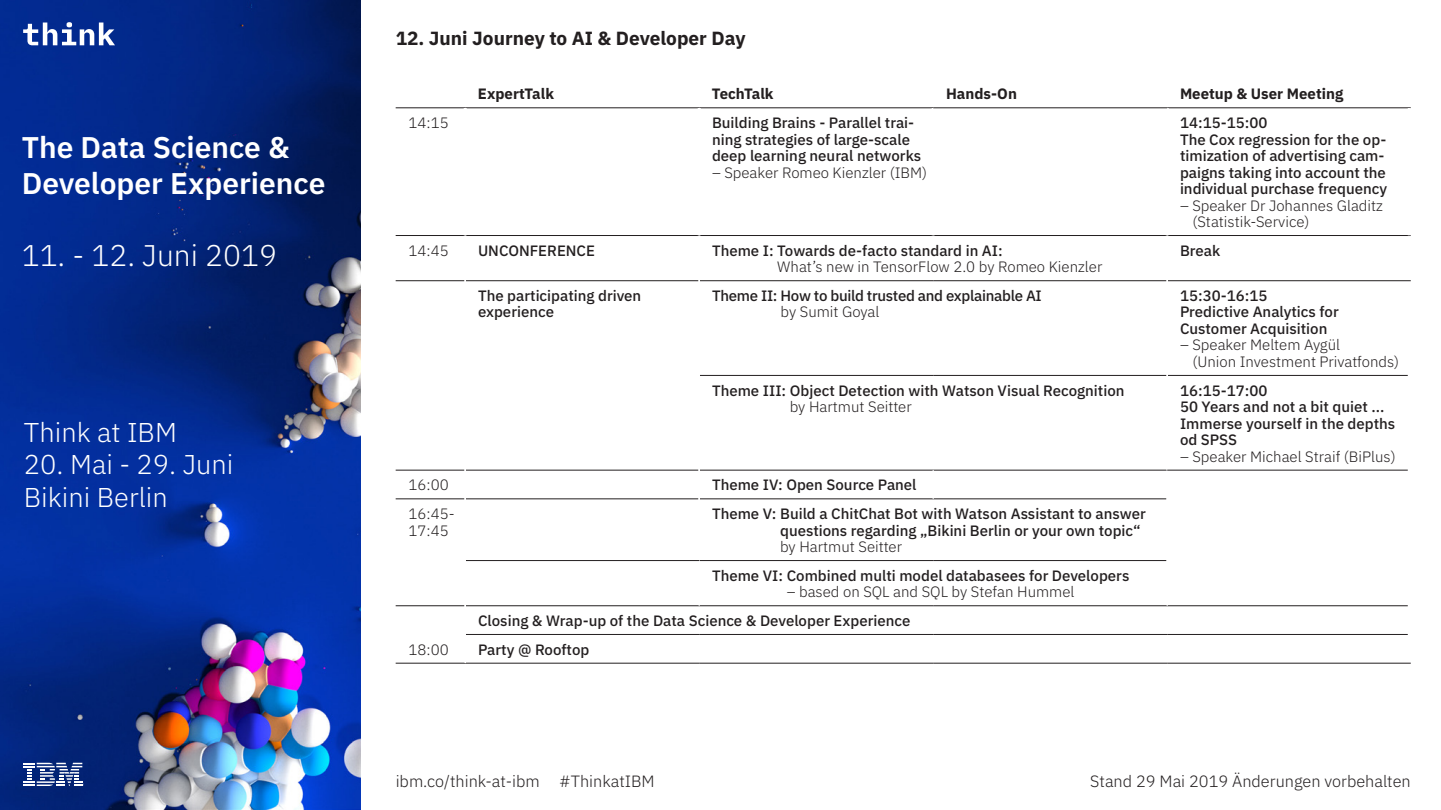
<style>
.page{position:relative;width:1441px;height:810px;background:#fff}
.page>*{position:absolute;margin:0;border:0;box-sizing:border-box;transform-origin:0 0}
.t1{font:600 30px/35.8px "IBM Plex Sans";color:#fff}
.t2{font:300 30px "IBM Plex Sans";color:#fff}
.t3{font:300 27.15px/32.7px "IBM Plex Sans";color:#fff}
.t4{font:700 19.05px "IBM Plex Sans";color:#231f20}
.t5{font:300 16.35px "IBM Plex Sans";color:#231f20}
.t6{font:500 15px/16.5px "IBM Plex Sans";color:#231f20}
.t7{font:300 15px/16.5px "IBM Plex Sans";color:#231f20}
.t8{font:700 15px "IBM Plex Sans";color:#231f20}
.t9{font:500 15px "IBM Plex Sans";letter-spacing:-.02em;color:#231f20}
</style>
<div class="page">
<img style="left:0;top:0;width:360px;height:810px">
<svg style="left:23px;top:22px;width:92px;height:23px"></svg>
<svg style="left:24px;top:763px;width:58px;height:23px"></svg>
<hr style="left:395px;top:108px;width:70px;height:1px;background:#231f20">
<hr style="left:465px;top:108px;width:234px;height:1px;background:#231f20">
<hr style="left:699px;top:108px;width:234px;height:1px;background:#231f20">
<hr style="left:1167px;top:108px;width:243px;height:1px;background:#231f20">
<hr style="left:395px;top:235px;width:70px;height:1px;background:#231f20">
<hr style="left:465px;top:235px;width:234px;height:1px;background:#231f20">
<hr style="left:699px;top:235px;width:234px;height:1px;background:#231f20">
<hr style="left:933px;top:235px;width:234px;height:1px;background:#231f20">
<hr style="left:1167px;top:235px;width:243px;height:1px;background:#231f20">
<hr style="left:463px;top:108px;width:3px;height:127px;background:#fff">
<hr style="left:697px;top:108px;width:3px;height:127px;background:#fff">
<hr style="left:931px;top:108px;width:3px;height:127px;background:#fff">
<hr style="left:1165px;top:108px;width:3px;height:127px;background:#fff">
<hr style="left:1407px;top:108px;width:3px;height:127px;background:#fff">
<hr style="left:933px;top:108px;width:234px;height:1px;background:#231f20">
<hr style="left:395px;top:280px;width:69px;height:1px;background:#231f20">
<hr style="left:466px;top:280px;width:232px;height:1px;background:#231f20">
<hr style="left:700px;top:280px;width:233px;height:1px;background:#231f20">
<hr style="left:933px;top:280px;width:233px;height:1px;background:#231f20">
<hr style="left:1167px;top:280px;width:243px;height:1px;background:#231f20">
<hr style="left:700px;top:375px;width:233px;height:1px;background:#231f20">
<hr style="left:933px;top:375px;width:233px;height:1px;background:#231f20">
<hr style="left:1167px;top:375px;width:240px;height:1px;background:#231f20">
<hr style="left:395px;top:470px;width:69px;height:1px;background:#231f20">
<hr style="left:466px;top:470px;width:232px;height:1px;background:#231f20">
<hr style="left:700px;top:470px;width:233px;height:1px;background:#231f20">
<hr style="left:933px;top:470px;width:234px;height:1px;background:#231f20">
<hr style="left:395px;top:499px;width:69px;height:1px;background:#231f20">
<hr style="left:466px;top:499px;width:232px;height:1px;background:#231f20">
<hr style="left:700px;top:499px;width:233px;height:1px;background:#231f20">
<hr style="left:933px;top:499px;width:233px;height:1px;background:#231f20">
<hr style="left:699px;top:560px;width:234px;height:1px;background:#231f20">
<hr style="left:933px;top:560px;width:233px;height:1px;background:#231f20">
<hr style="left:395px;top:606px;width:69px;height:1px;background:#231f20">
<hr style="left:466px;top:606px;width:233px;height:1px;background:#231f20">
<hr style="left:699px;top:606px;width:234px;height:1px;background:#231f20">
<hr style="left:933px;top:606px;width:234px;height:1px;background:#231f20">
<hr style="left:1167px;top:606px;width:240px;height:1px;background:#231f20">
<hr style="left:466px;top:634px;width:233px;height:1px;background:#231f20">
<hr style="left:699px;top:634px;width:234px;height:1px;background:#231f20">
<hr style="left:933px;top:634px;width:234px;height:1px;background:#231f20">
<hr style="left:1167px;top:634px;width:240px;height:1px;background:#231f20">
<hr style="left:395px;top:663px;width:70px;height:1px;background:#231f20">
<hr style="left:465px;top:663px;width:234px;height:1px;background:#231f20">
<hr style="left:699px;top:663px;width:234px;height:1px;background:#231f20">
<hr style="left:933px;top:663px;width:234px;height:1px;background:#231f20">
<hr style="left:1167px;top:663px;width:243px;height:1px;background:#231f20">
<hr style="left:466px;top:560px;width:233px;height:1px;background:#231f20">
<hr style="left:1167px;top:470px;width:240px;height:1px;background:#231f20">
<h1 class="t1" style="left:22px;top:127px;width:305px">The Data Science &amp;<br>Developer Experience</h1>
<h1 class="t2" style="left:22px;top:233px;width:257px">11. - 12. Juni 2019</h1>
<h2 class="t3" style="left:24px;top:413px;width:154px">Think at IBM</h2>
<h2 class="t3" style="left:24px;top:446px;width:211px">20. Mai - 29. Juni<br>Bikini Berlin</h2>
<p class="t4" style="left:395px;top:23px;width:351px">12. Juni Journey to AI &amp; Developer Day</p>
<p class="t8" style="left:478px;top:82px;width:78px">ExpertTalk</p>
<p class="t8" style="left:712px;top:82px;width:63px">TechTalk</p>
<p class="t8" style="left:945px;top:82px;width:72px">Hands-On</p>
<p class="t8" style="left:1179px;top:82px;width:165px">Meetup &amp; User Meeting</p>
<p class="t7" style="left:408px;top:113px;width:42px">14:15</p>
<p class="t6" style="left:712px;top:113px;width:211px">Building Brains - Parallel trai&shy;ning strategies of large-scale deep learning neural networks</p>
<p class="t7" style="left:712px;top:163px;width:217px">– Speaker Romeo Kienzler (IBM)</p>
<p class="t7" style="left:408px;top:241px;width:42px">14:45</p>
<p class="t6" style="left:478px;top:241px;width:118px">UNCONFERENCE</p>
<p class="t6" style="left:712px;top:241px;width:292px">Theme I: Towards de-facto standard in AI:</p>
<p class="t7" style="left:777px;top:257px;width:326px">What’s new in TensorFlow 2.0 by Romeo Kienzler</p>
<p class="t6" style="left:478px;top:286px;width:165px">The participating driven experience</p>
<p class="t9" style="left:712px;top:284px;width:331px">Theme II: How to build trusted and explainable AI</p>
<p class="t7" style="left:780px;top:303px;width:100px">by Sumit Goyal</p>
<p class="t6" style="left:712px;top:381px;width:414px">Theme III: Object Detection with Watson Visual Recognition</p>
<p class="t7" style="left:789px;top:397px;width:123px">by Hartmut Seitter</p>
<p class="t7" style="left:408px;top:476px;width:42px">16:00</p>
<p class="t6" style="left:712px;top:476px;width:206px">Theme IV: Open Source Panel</p>
<p class="t7" style="left:408px;top:504px;width:48px">16:45-<br>17:45</p>
<p class="t6" style="left:780px;top:504px;width:367px;text-indent:-68px">Theme V: Build a ChitChat Bot with Watson Assistant to answer questions regarding „Bikini Berlin or your own topic“</p>
<p class="t7" style="left:780px;top:537px;width:123px">by Hartmut Seitter</p>
<p class="t6" style="left:712px;top:566px;width:419px">Theme VI: Combined multi model databasees for Developers</p>
<p class="t7" style="left:786px;top:582px;width:289px">– based on SQL and SQL by Stefan Hummel</p>
<p class="t6" style="left:478px;top:611px;width:434px">Closing &amp; Wrap-up of the Data Science &amp; Developer Experience</p>
<p class="t7" style="left:408px;top:640px;width:42px">18:00</p>
<p class="t6" style="left:478px;top:640px;width:113px">Party @ Rooftop</p>
<p class="t6" style="left:1179px;top:113px;width:209px">14:15-15:00<br>The Cox regression for the op&shy;timization of advertising cam&shy;paigns taking into account the individual purchase frequency</p>
<p class="t7" style="left:1192px;top:196px;width:192px;text-indent:-12px">– Speaker Dr Johannes Gladitz (Statistik-Service)</p>
<p class="t6" style="left:1179px;top:241px;width:42px">Break</p>
<p class="t6" style="left:1179px;top:286px;width:160px">15:30-16:15<br>Predictive Analytics for<br>Customer Acquisition</p>
<p class="t7" style="left:1192px;top:336px;width:208px;text-indent:-12px">– Speaker Meltem Aygül<br>(Union Investment Privatfonds)</p>
<p class="t6" style="left:1179px;top:381px;width:217px">16:15-17:00<br>50 Years and not a bit quiet ...<br>Immerse yourself in the depths od SPSS</p>
<p class="t7" style="left:1179px;top:447px;width:217px">– Speaker Michael Straif (BiPlus)</p>
<p class="t5" style="left:395px;top:769px;width:260px">ibm.co/think-at-ibm #ThinkatIBM</p>
<p class="t5" style="left:1090px;top:769px;width:322px">Stand 29 Mai 2019 Änderungen vorbehalten</p>
</div>
